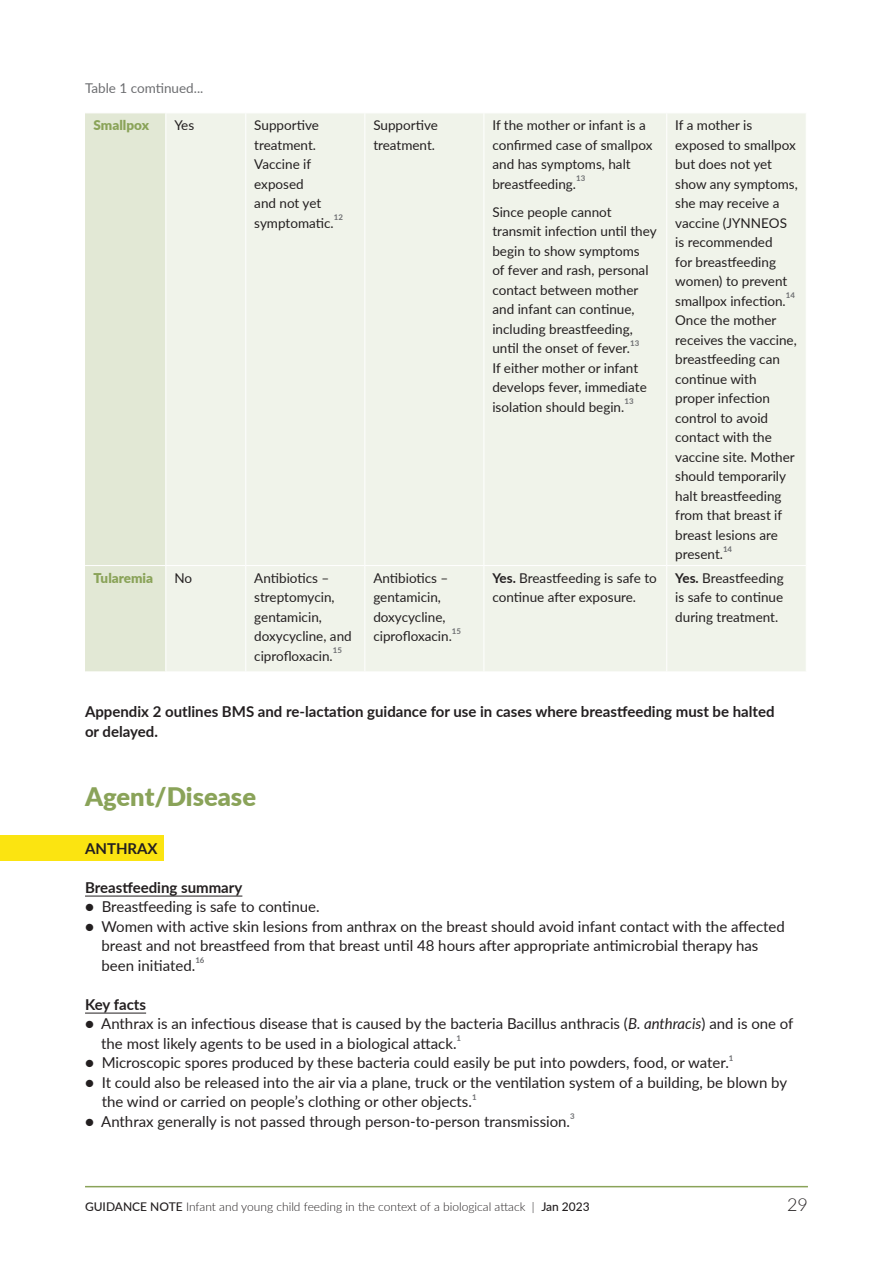
<style>
.page{position:relative;width:893px;height:1263px;background:#fff}
.page>*{position:absolute;margin:0;border:0;box-sizing:border-box;transform-origin:0 0}
.t1{font:900 25.5px "Lato";color:#8aa359}
.t2{font:300 18px "Lato";color:#231f20}
.t3{font:15px/19.5px "Lato";color:#231f20}
.t4{font:700 15px/19.5px "Lato";color:#231f20}
.text{font:13.5px/19.5px "Lato";color:#231f20}
.t5{font:13.5px "Lato";color:#6c6d70}
.text-2{font:900 13.5px "Lato";color:#8aa359}
.t6{font:300 12px "Lato";color:#231f20}
.text-3{font:700 7.8px "Lato";letter-spacing:.015em;color:#6c6d70}
.s1{font-weight:700}
.s2{font-style:italic}
.s3{font-weight:500}
</style>
<div class="page">
<hr style="left:85px;top:1186px;width:723px;height:1px;background:#8aa359">
<div style="left:0;top:835px;width:164px;height:25px;background:#fbe411"></div>
<div style="left:85px;top:114px;width:80px;height:557px;background:#e2e8d5"></div>
<div style="left:166px;top:114px;width:640px;height:557px;background:#f0f3ea"></div>
<hr style="left:85px;top:565px;width:81px;height:1px;background:#fff">
<hr style="left:166px;top:565px;width:80px;height:1px;background:#fff">
<hr style="left:246px;top:565px;width:119px;height:1px;background:#fff">
<hr style="left:365px;top:565px;width:119px;height:1px;background:#fff">
<hr style="left:484px;top:565px;width:183px;height:1px;background:#fff">
<hr style="left:667px;top:565px;width:140px;height:1px;background:#fff">
<hr style="left:245px;top:113px;width:1px;height:452px;background:#fff">
<hr style="left:364px;top:113px;width:1px;height:452px;background:#fff">
<hr style="left:483px;top:113px;width:1px;height:452px;background:#fff">
<hr style="left:666px;top:113px;width:1px;height:452px;background:#fff">
<hr style="left:245px;top:566px;width:1px;height:105px;background:#fff">
<hr style="left:364px;top:566px;width:1px;height:105px;background:#fff">
<hr style="left:483px;top:566px;width:1px;height:105px;background:#fff">
<hr style="left:666px;top:566px;width:1px;height:105px;background:#fff">
<hr style="left:85px;top:896px;width:157px;height:1px;background:#231f20">
<hr style="left:85px;top:1013px;width:61px;height:1px;background:#231f20">
<p class="t5" style="left:85px;top:78px;width:120px">Table 1 comtinued...</p>
<p class="text-2" style="left:94px;top:115px;width:57px">Smallpox</p>
<p class="text" style="left:174px;top:115px;width:21px">Yes</p>
<p class="text" style="left:254px;top:115px;width:81px">Supportive treatment.<br>Vaccine if exposed<br>and not yet symptomatic.</p>
<p class="text-3" style="left:334px;top:212px;width:11px">12</p>
<p class="text-2" style="left:94px;top:568px;width:61px">Tularemia</p>
<p class="text" style="left:174px;top:568px;width:19px">No</p>
<p class="text" style="left:254px;top:568px;width:99px">Antibiotics – streptomycin, gentamicin, doxycycline, and ciprofloxacin.</p>
<p class="text-3" style="left:333px;top:645px;width:11px">15</p>
<p class="text" style="left:373px;top:115px;width:66px">Supportive treatment.</p>
<p class="text" style="left:492px;top:115px;width:161px">If the mother or infant is a confirmed case of smallpox and has symptoms, halt breastfeeding.</p>
<p class="text-3" style="left:576px;top:173px;width:11px">13</p>
<p class="text" style="left:492px;top:201px;width:166px">Since people cannot transmit infection until they begin to show symptoms<br>of fever and rash, personal contact between mother and infant can continue, including breastfeeding, until the onset of fever.</p>
<p class="text-3" style="left:630px;top:337px;width:11px">13</p>
<p class="text" style="left:492px;top:357px;width:156px">If either mother or infant develops fever, immediate isolation should begin.</p>
<p class="text-3" style="left:624px;top:396px;width:11px">13</p>
<p class="text" style="left:675px;top:115px;width:124px">If a mother is exposed to smallpox but does not yet show any symptoms, she may receive a vaccine (JYNNEOS is recommended<br>for breastfeeding women) to prevent smallpox infection.</p>
<p class="text-3" style="left:786px;top:290px;width:11px">14</p>
<p class="text" style="left:675px;top:310px;width:123px">Once the mother receives the vaccine, breastfeeding can continue with proper infection control to avoid contact with the vaccine site. Mother should temporarily halt breastfeeding from that breast if breast lesions are present.</p>
<p class="text-3" style="left:723px;top:543px;width:11px">14</p>
<p class="text" style="left:373px;top:568px;width:80px">Antibiotics – gentamicin, doxycycline, ciprofloxacin.</p>
<p class="text-3" style="left:452px;top:625px;width:11px">15</p>
<p class="text" style="left:492px;top:568px;width:166px"><span class="s1">Yes.</span> Breastfeeding is safe to continue after exposure.</p>
<p class="text" style="left:675px;top:568px;width:110px;text-align:justify"><span class="s1">Yes.</span> Breastfeeding is safe to continue during treatment.</p>
<p class="t4" style="left:85px;top:701px;width:691px">Appendix 2 outlines BMS and re-lactation guidance for use in cases where breastfeeding must be halted or delayed.</p>
<p class="t1" style="left:85px;top:777px;width:173px">Agent/Disease</p>
<p class="t4" style="left:85px;top:838px;width:74px">ANTHRAX</p>
<p class="t4" style="left:85px;top:877px;width:159px">Breastfeeding summary</p>
<p class="t3" style="left:85px;top:896px;width:236px">● Breastfeeding is safe to continue.</p>
<p class="t3" style="left:102px;top:916px;width:685px;text-indent:-16px">● Women with active skin lesions from anthrax on the breast should avoid infant contact with the affected breast and not breastfeed from that breast until 48 hours after appropriate antimicrobial therapy has been initiated.</p>
<p class="text-3" style="left:195px;top:954px;width:11px">16</p>
<p class="t4" style="left:85px;top:994px;width:63px">Key facts</p>
<p class="t3" style="left:101px;top:1013px;width:694px;text-indent:-16px">● Anthrax is an infectious disease that is caused by the bacteria Bacillus anthracis (<span class="s2">B. anthracis</span>) and is one of the most likely agents to be used in a biological attack.</p>
<p class="text-3" style="left:457px;top:1032px;width:6px">1</p>
<p class="t3" style="left:85px;top:1052px;width:645px">● Microscopic spores produced by these bacteria could easily be put into powders, food, or water.</p>
<p class="text-3" style="left:729px;top:1052px;width:6px">1</p>
<p class="t3" style="left:102px;top:1072px;width:687px;text-indent:-17px">● It could also be released into the air via a plane, truck or the ventilation system of a building, be blown by the wind or carried on people’s clothing or other objects.</p>
<p class="text-3" style="left:472px;top:1091px;width:6px">1</p>
<p class="t3" style="left:85px;top:1111px;width:487px">● Anthrax generally is not passed through person-to-person transmission.</p>
<p class="text-3" style="left:570px;top:1110px;width:6px">3</p>
<p class="t6" style="left:85px;top:1198px;width:506px"><span class="s3">GUIDANCE NOTE</span> Infant and young child feeding in the context of a biological attack | <span class="s3">Jan 2023</span></p>
<h2 class="t2" style="left:787px;top:1191px;width:22px">29</h2>
</div>
